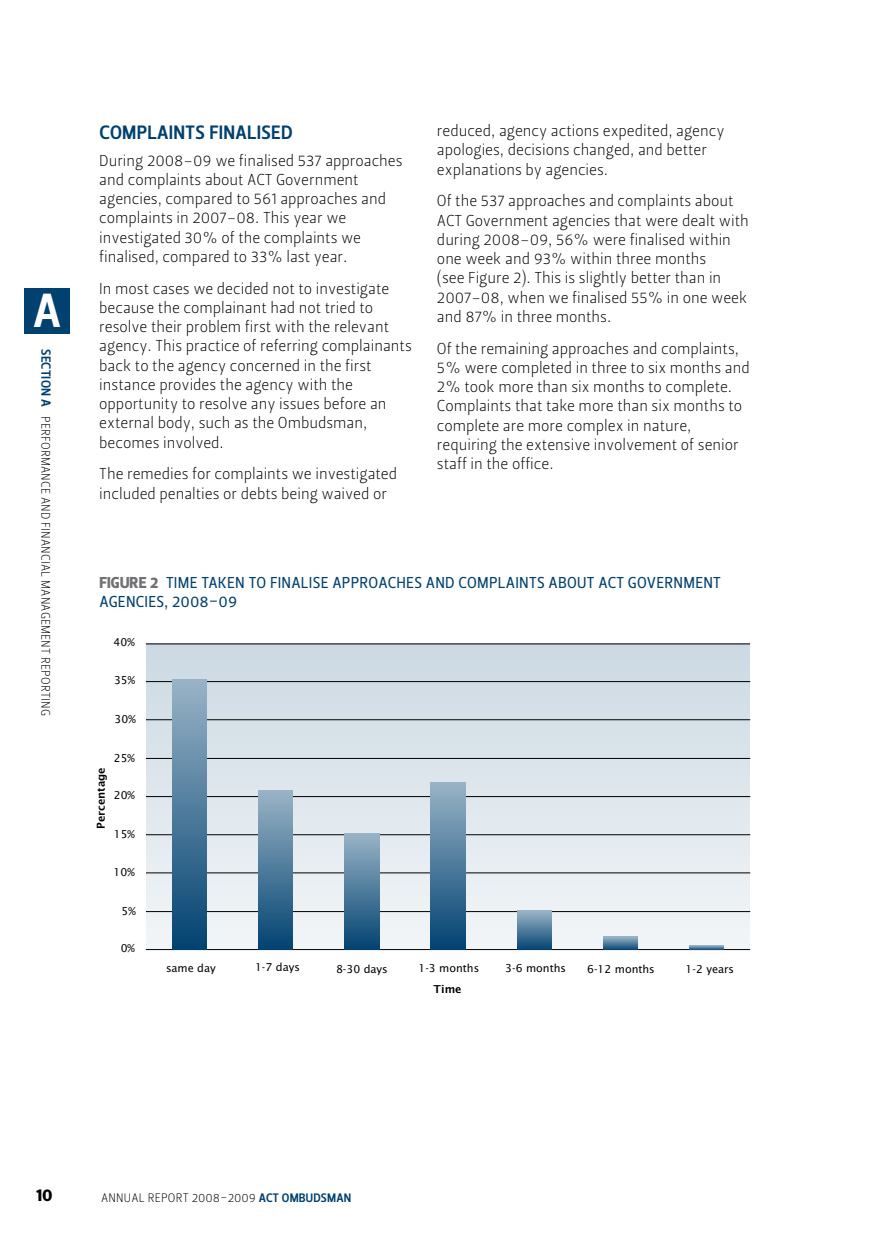
<style>
.page{position:relative;width:874px;height:1241px;background:#fff}
.page>*{position:absolute;margin:0;border:0;box-sizing:border-box;transform-origin:0 0}
.t1{font:47.25px "Leitura Sans Grot 3";color:#fff}
.t2{font:19.25px "Leitura Sans Grot 3";color:#004170}
.t3{font:17.5px "Leitura Sans Grot 4";color:#000}
.t4{font:15.75px/19.2px "Leitura Sans Grot 1";color:#000}
.t5{font:15.75px/19.2px "Leitura Sans Grot 2";letter-spacing:.015em;color:#004170}
.t6{font:12.25px "Leitura Sans Grot 1";letter-spacing:.015em;color:#000}
.t7{font:10.85px "Lucida Sans";color:#000}
.t8{font:600 10.85px "Lucida Sans";color:#000}
.s1{font-family:"Leitura Sans Grot 3";font-size:13.12px;color:#004170}
.s2{font-family:"Leitura Sans Grot 4";color:#707173}
.s3{font-family:"Leitura Sans Grot 3";color:#004170}
</style>
<div class="page">
<div style="left:24px;top:288px;width:45px;height:45px;background:#004170"></div>
<div style="left:146px;top:643px;width:603px;height:306px;background:linear-gradient(to bottom,#ccd9e2,#f0f3f5)"></div>
<hr style="left:146px;top:911px;width:603px;height:1px;background:#000">
<hr style="left:146px;top:872px;width:603px;height:1px;background:#000">
<hr style="left:146px;top:834px;width:603px;height:1px;background:#000">
<hr style="left:146px;top:796px;width:603px;height:1px;background:#000">
<hr style="left:146px;top:758px;width:603px;height:1px;background:#000">
<hr style="left:146px;top:719px;width:603px;height:1px;background:#000">
<hr style="left:146px;top:681px;width:603px;height:1px;background:#000">
<hr style="left:146px;top:949px;width:603px;height:1px;background:#000">
<hr style="left:146px;top:643px;width:603px;height:1px;background:#000">
<div style="left:172px;top:679px;width:35px;height:270px;background:linear-gradient(to bottom,#99b3c6,#024371)"></div>
<div style="left:258px;top:790px;width:35px;height:159px;background:linear-gradient(to bottom,#9ab4c6,#034371)"></div>
<div style="left:344px;top:833px;width:35px;height:116px;background:linear-gradient(to bottom,#9ab4c6,#044472)"></div>
<div style="left:430px;top:782px;width:35px;height:167px;background:linear-gradient(to bottom,#99b3c6,#024371)"></div>
<div style="left:517px;top:910px;width:34px;height:39px;background:linear-gradient(to bottom,#9db6c8,#084774)"></div>
<svg style="left:603px;top:936px;width:34px;height:13px"></svg>
<svg style="left:689px;top:945px;width:34px;height:4px"></svg>
<h1 class="t1" style="left:33px;top:282px;width:29px">A</h1>
<p class="t6" style="left:53px;top:349px;width:368px;rotate:90deg"><span class="s1">SECTION A</span> PERFORMANCE AN D FINANCIAL MANAGEMENT REPORTING</p>
<p class="t2" style="left:99px;top:121px;width:34px">COMPLAINTS</p>
<p class="t2" style="left:209px;top:121px;width:11px">FINALISED</p>
<p class="t4" style="left:99px;top:151px;width:305px">During 2008–09 we finalised 537 approaches and complaints about ACT Government agencies, compared to 561 approaches and complaints in 2007–08. This year we investigated 30% of the complaints we finalised, compared to 33% last year.</p>
<p class="t4" style="left:99px;top:279px;width:314px">In most cases we decided not to investigate because the complainant had not tried to resolve their problem first with the relevant agency. This practice of referring complainants back to the agency concerned in the first instance provides the agency with the opportunity to resolve any issues before an external body, such as the Ombudsman, becomes involved.</p>
<p class="t4" style="left:99px;top:464px;width:299px">The remedies for complaints we investigated included penalties or debts being waived or</p>
<p class="t4" style="left:437px;top:121px;width:289px">reduced, agency actions expedited, agency apologies, decisions changed, and better explanations by agencies.</p>
<p class="t4" style="left:437px;top:191px;width:313px">Of the 537 approaches and complaints about ACT Government agencies that were dealt with during 2008–09, 56% were finalised within one week and 93% within three months<br>(see Figure 2). This is slightly better than in 2007–08, when we finalised 55% in one week and 87% in three months.</p>
<p class="t4" style="left:437px;top:339px;width:314px">Of the remaining approaches and complaints, 5% were completed in three to six months and 2% took more than six months to complete.<br>Complaints that take more than six months to complete are more complex in nature, requiring the extensive involvement of senior staff in the office.</p>
<p class="t5" style="left:99px;top:573px;width:622px"><span class="s2">FIGURE 2</span> TIME TAKEN TO FINALISE APPROACHES AND COMPLAINTS ABOUT ACT GOVERNMENT<br>AGENCIES, 2008–09</p>
<p class="t7" style="left:113px;top:635px;width:23px">40%</p>
<p class="t7" style="left:114px;top:673px;width:23px">35%</p>
<p class="t7" style="left:114px;top:713px;width:23px">30%</p>
<p class="t7" style="left:114px;top:751px;width:23px">25%</p>
<p class="t8" style="left:95px;top:828px;width:63px;rotate:-90deg">Percentage</p>
<p class="t7" style="left:114px;top:788px;width:23px">20%</p>
<p class="t7" style="left:114px;top:827px;width:23px">15%</p>
<p class="t7" style="left:114px;top:865px;width:23px">10%</p>
<p class="t7" style="left:121px;top:904px;width:16px">5%</p>
<p class="t7" style="left:121px;top:942px;width:16px">0%</p>
<p class="t7" style="left:166px;top:961px;width:51px">same day</p>
<p class="t7" style="left:255px;top:960px;width:46px">1-7 days</p>
<p class="t7" style="left:336px;top:962px;width:53px">8-30 days</p>
<p class="t7" style="left:418px;top:961px;width:62px">1-3 months</p>
<p class="t7" style="left:505px;top:961px;width:62px">3-6 months</p>
<p class="t7" style="left:587px;top:962px;width:69px">6-12 months</p>
<p class="t7" style="left:685px;top:962px;width:50px">1-2 years</p>
<p class="t8" style="left:433px;top:983px;width:29px">Time</p>
<p class="t3" style="left:36px;top:1184px;width:18px">10</p>
<p class="t6" style="left:101px;top:1189px;width:251px">Annual report 2008–2009 <span class="s3">ACT OMBUDSMAN</span></p>
</div>
